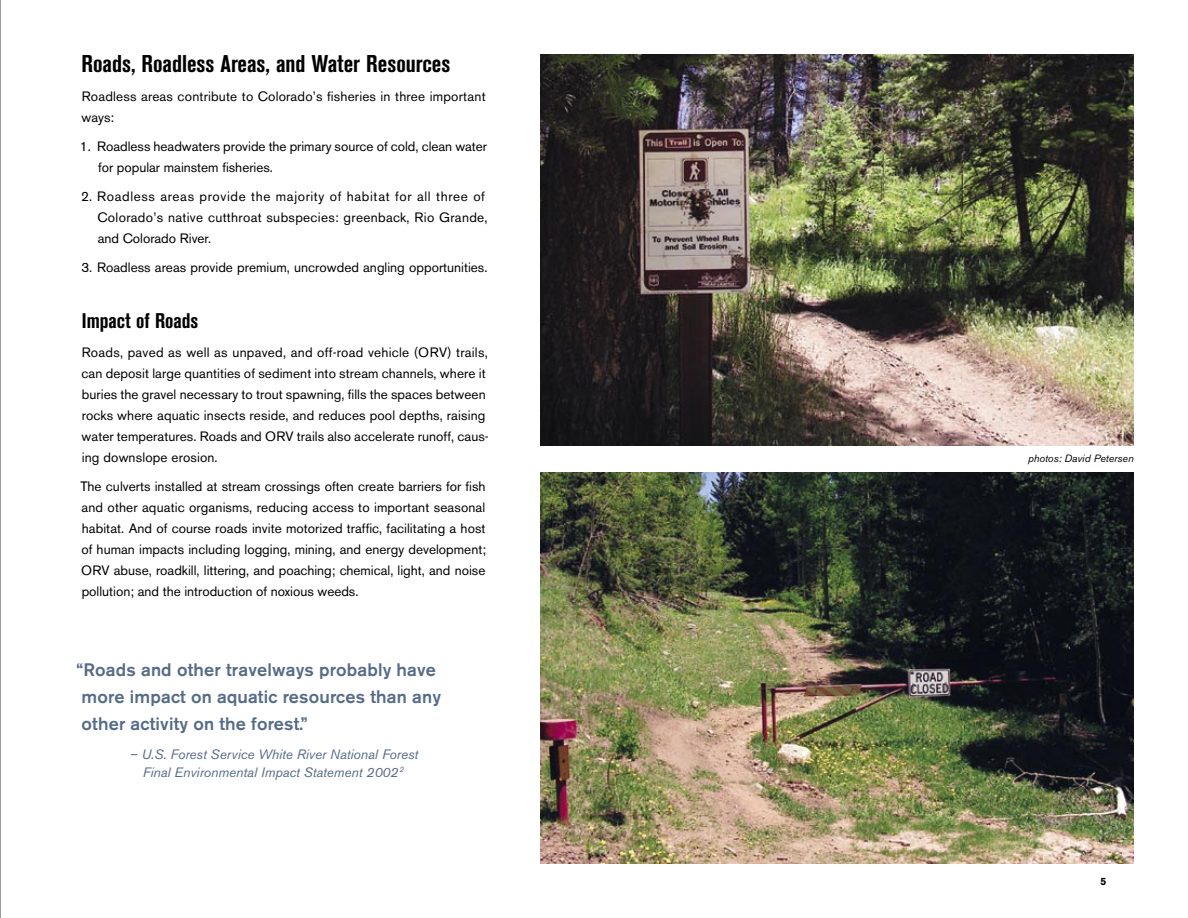
<style>
.page{position:relative;width:1188px;height:918px;background:#fff}
.page>*{position:absolute;margin:0;border:0;box-sizing:border-box;transform-origin:0 0}
.t1{font:700 condensed 24px "Akzidenz Grotesk BE";color:#000}
.t2{font:700 condensed 21px "Akzidenz Grotesk BE";color:#000}
.t3{font:500 18px/27px "Akzidenz Grotesk BE";letter-spacing:.01em;color:#566b87}
.t4{font:13.5px/21px "Akzidenz Grotesk BE";letter-spacing:.005em;color:#000}
.t5{font:13.5px/21px "Akzidenz Grotesk BE";letter-spacing:.025em;color:#000}
.t6{font:italic 13.5px/18px "Akzidenz Grotesk BE";color:#566b87;text-align:center}
.t7{font:italic 10.5px "Akzidenz Grotesk BE";color:#000}
.t8{font:700 10.5px "Akzidenz Grotesk BE";color:#000}
</style>
<div class="page">
<hr style="left:0;top:0;width:1px;height:918px;background:#7c7c7c">
<img style="left:540px;top:54px;width:594px;height:392px">
<img style="left:540px;top:472px;width:594px;height:392px">
<h1 class="t1" style="left:82px;top:50px;width:370px">Roads, Roadless Areas, and Water Resources</h1>
<p class="t4" style="left:82px;top:86px;width:406px">Roadless areas contribute to Colorado’s fisheries in three important ways:</p>
<p class="t4" style="left:98px;top:136px;width:391px;text-indent:-18px">1. Roadless headwaters provide the primary source of cold, clean water for popular mainstem fisheries.</p>
<p class="t5" style="left:98px;top:186px;width:392px;text-indent:-16px">2. Roadless areas provide the majority of habitat for all three of<br>Colorado’s native cutthroat subspecies: greenback, Rio Grande, and Colorado River.</p>
<p class="t4" style="left:81px;top:257px;width:408px">3. Roadless areas provide premium, uncrowded angling opportunities.</p>
<h2 class="t2" style="left:82px;top:308px;width:118px">Impact of Roads</h2>
<p class="t4" style="left:81px;top:342px;width:409px">Roads, paved as well as unpaved, and off-road vehicle (ORV) trails, can deposit large quantities of sediment into stream channels, where it buries the gravel necessary to trout spawning, fills the spaces between rocks where aquatic insects reside, and reduces pool depths, raising water temperatures. Roads and ORV trails also accelerate runoff, caus&shy;ing downslope erosion.</p>
<p class="t4" style="left:81px;top:476px;width:407px;text-align:justify">The culverts installed at stream crossings often create barriers for fish and other aquatic organisms, reducing access to important seasonal habitat. And of course roads invite motorized traffic, facilitating a host of human impacts including logging, mining, and energy development; ORV abuse, roadkill, littering, and poaching; chemical, light, and noise pollution; and the introduction of noxious weeds.</p>
<h3 class="t3" style="left:76px;top:656px;width:366px">“Roads and other travelways probably have more impact on aquatic resources than any other activity on the forest.”</h3>
<p class="t6" style="left:130px;top:745px;width:290px">– U.S. Forest Service White River National Forest<br>Final Environmental Impact Statement 2002 <sup>2</sup></p>
<p class="t7" style="left:1028px;top:452px;width:107px">photos: David Petersen</p>
<p class="t8" style="left:1101px;top:876px;width:7px">5</p>
</div>
